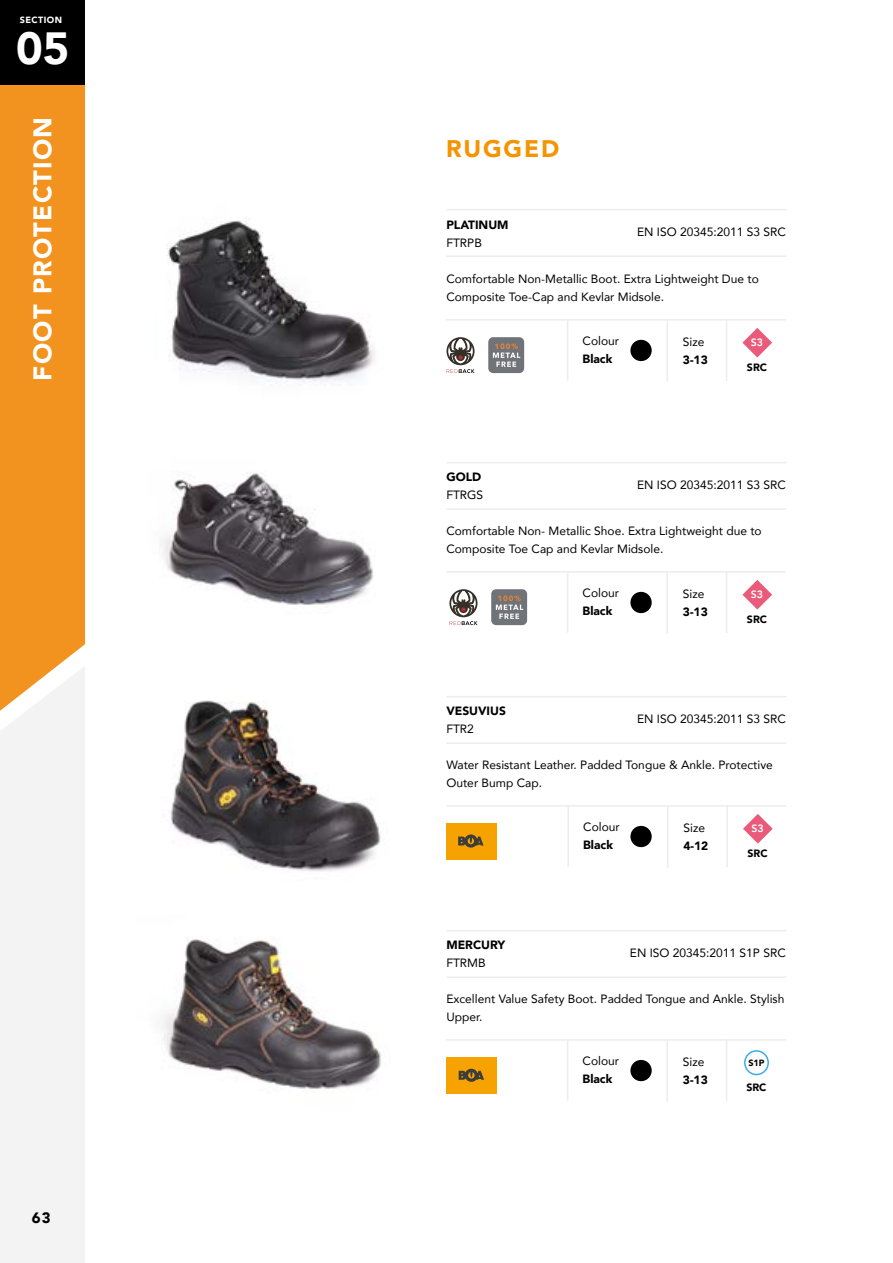
<style>
.page{position:relative;width:893px;height:1263px;background:#fff}
.page>*{position:absolute;margin:0;border:0;box-sizing:border-box;transform-origin:0 0}
.t1{font:900 45px "Avenir";color:#fff}
.t2{font:900 25.5px "Avenir";letter-spacing:.05em;color:#fff}
.t3{font:900 24px "Avenir";letter-spacing:.075em;color:#f49400}
.t4{font:900 15px "Avenir";color:#000}
.t5{font:12px/18px "Avenir";color:#000}
.t6{font:900 12px "Avenir";color:#000}
.t7{font:900 10.65px "Avenir";color:#000}
.t8{font:800 10.65px "Avenir";color:#fff}
.t9{font:900 9px "Avenir";letter-spacing:.05em;color:#fff}
.t10{font:900 9px "Avenir";color:#000}
</style>
<div class="page">
<div style="left:0;top:85px;width:85px;height:581px;background:#f2931f"></div>
<div style="left:0;top:0;width:85px;height:85px;background:#000"></div>
<div style="left:0;top:666px;width:85px;height:597px;background:#f3f3f3"></div>
<hr style="left:446px;top:255px;width:340px;height:2px;background:#ededed">
<hr style="left:447px;top:209px;width:340px;height:1px;background:#ededed">
<hr style="left:446px;top:508px;width:340px;height:2px;background:#ededed">
<hr style="left:447px;top:462px;width:340px;height:1px;background:#ededed">
<hr style="left:446px;top:742px;width:340px;height:2px;background:#ededed">
<hr style="left:447px;top:696px;width:340px;height:1px;background:#ededed">
<hr style="left:446px;top:976px;width:340px;height:2px;background:#ededed">
<hr style="left:447px;top:930px;width:340px;height:1px;background:#ededed">
<img style="left:167px;top:219px;width:207px;height:166px">
<img style="left:161px;top:473px;width:213px;height:132px">
<img style="left:170px;top:700px;width:211px;height:171px">
<img style="left:163px;top:939px;width:218px;height:150px">
<svg style="left:446px;top:337px;width:29px;height:36px"></svg>
<div style="left:488px;top:337px;width:36px;height:36px;background:#707377;border-radius:5px"></div>
<svg style="left:493px;top:343px;width:27px;height:24px"></svg>
<svg style="left:449px;top:589px;width:28px;height:36px"></svg>
<div style="left:491px;top:589px;width:36px;height:36px;background:#707377;border-radius:5px"></div>
<svg style="left:496px;top:595px;width:27px;height:24px"></svg>
<div style="left:446px;top:823px;width:50px;height:36px;background:#f6a200"></div>
<svg style="left:458px;top:834px;width:26px;height:13px"></svg>
<div style="left:446px;top:1057px;width:51px;height:36px;background:#f6a200"></div>
<svg style="left:459px;top:1069px;width:25px;height:13px"></svg>
<svg style="left:742px;top:328px;width:30px;height:29px"></svg>
<hr style="left:726px;top:319px;width:1px;height:62px;background:#ededed">
<hr style="left:666px;top:320px;width:2px;height:62px;background:#ededed">
<hr style="left:567px;top:320px;width:1px;height:61px;background:#ededed">
<hr style="left:446px;top:319px;width:340px;height:2px;background:#ededed">
<svg style="left:742px;top:580px;width:30px;height:29px"></svg>
<hr style="left:726px;top:571px;width:1px;height:62px;background:#ededed">
<hr style="left:666px;top:572px;width:2px;height:62px;background:#ededed">
<hr style="left:567px;top:572px;width:1px;height:61px;background:#ededed">
<hr style="left:446px;top:571px;width:340px;height:2px;background:#ededed">
<svg style="left:743px;top:814px;width:30px;height:29px"></svg>
<hr style="left:726px;top:805px;width:2px;height:62px;background:#ededed">
<hr style="left:667px;top:806px;width:1px;height:62px;background:#ededed">
<hr style="left:567px;top:806px;width:2px;height:61px;background:#ededed">
<hr style="left:447px;top:805px;width:339px;height:2px;background:#ededed">
<hr style="left:726px;top:1039px;width:1px;height:62px;background:#ededed">
<hr style="left:666px;top:1040px;width:2px;height:62px;background:#ededed">
<hr style="left:567px;top:1040px;width:1px;height:61px;background:#ededed">
<hr style="left:446px;top:1039px;width:340px;height:2px;background:#ededed">
<div style="left:744px;top:1050px;width:25px;height:25px;border:2px solid #3bace2;border-radius:50%"></div>
<div style="left:630px;top:340px;width:22px;height:21px;background:#000;border-radius:50%"></div>
<div style="left:630px;top:592px;width:22px;height:21px;background:#000;border-radius:50%"></div>
<div style="left:630px;top:826px;width:22px;height:21px;background:#000;border-radius:50%"></div>
<div style="left:630px;top:1060px;width:22px;height:21px;background:#000;border-radius:50%"></div>
<p class="t9" style="left:20px;top:14px;width:44px">SECTION</p>
<h1 class="t1" style="left:16px;top:19px;width:55px">05</h1>
<h2 class="t2" style="left:26px;top:380px;width:265px;rotate:-90deg">FOOT PROTECTION</h2>
<p class="t4" style="left:32px;top:1208px;width:20px">63</p>
<h3 class="t3" style="left:446px;top:133px;width:115px">RUGGED</h3>
<p class="t6" style="left:446px;top:217px;width:64px">PLATINUM</p>
<p class="t5" style="left:637px;top:223px;width:150px">EN ISO 20345:2011 S3 SRC</p>
<p class="t5" style="left:446px;top:234px;width:37px">FTRPB</p>
<p class="t5" style="left:446px;top:270px;width:314px">Comfortable Non-Metallic Boot. Extra Lightweight Due to<br>Composite Toe-Cap and Kevlar Midsole.</p>
<p class="t5" style="left:583px;top:332px;width:38px">Colour</p>
<p class="t6" style="left:583px;top:351px;width:31px">Black</p>
<p class="t5" style="left:683px;top:333px;width:23px">Size</p>
<p class="t8" style="left:751px;top:335px;width:14px">S3</p>
<p class="t6" style="left:683px;top:352px;width:26px">3-13</p>
<p class="t7" style="left:747px;top:360px;width:22px">SRC</p>
<p class="t6" style="left:446px;top:469px;width:36px">GOLD</p>
<p class="t5" style="left:637px;top:476px;width:150px">EN ISO 20345:2011 S3 SRC</p>
<p class="t5" style="left:446px;top:487px;width:38px">FTRGS</p>
<p class="t5" style="left:446px;top:523px;width:317px">Comfortable Non- Metallic Shoe. Extra Lightweight due to<br>Composite Toe Cap and Kevlar Midsole.</p>
<p class="t5" style="left:583px;top:584px;width:38px">Colour</p>
<p class="t6" style="left:583px;top:603px;width:31px">Black</p>
<p class="t5" style="left:683px;top:585px;width:23px">Size</p>
<p class="t8" style="left:751px;top:587px;width:14px">S3</p>
<p class="t6" style="left:683px;top:604px;width:26px">3-13</p>
<p class="t7" style="left:747px;top:612px;width:22px">SRC</p>
<p class="t6" style="left:446px;top:703px;width:61px">VESUVIUS</p>
<p class="t5" style="left:637px;top:710px;width:150px">EN ISO 20345:2011 S3 SRC</p>
<p class="t5" style="left:446px;top:721px;width:29px">FTR2</p>
<p class="t5" style="left:446px;top:757px;width:328px">Water Resistant Leather. Padded Tongue &amp; Ankle. Protective<br>Outer Bump Cap.</p>
<p class="t5" style="left:583px;top:818px;width:38px">Colour</p>
<p class="t6" style="left:583px;top:837px;width:31px">Black</p>
<p class="t5" style="left:683px;top:819px;width:23px">Size</p>
<p class="t8" style="left:751px;top:821px;width:14px">S3</p>
<p class="t6" style="left:683px;top:838px;width:26px">4-12</p>
<p class="t7" style="left:747px;top:846px;width:22px">SRC</p>
<p class="t6" style="left:446px;top:937px;width:60px">MERCURY</p>
<p class="t5" style="left:630px;top:944px;width:157px">EN ISO 20345:2011 S1P SRC</p>
<p class="t5" style="left:446px;top:955px;width:41px">FTRMB</p>
<p class="t5" style="left:446px;top:991px;width:339px">Excellent Value Safety Boot. Padded Tongue and Ankle. Stylish<br>Upper.</p>
<p class="t5" style="left:583px;top:1052px;width:38px">Colour</p>
<p class="t6" style="left:583px;top:1071px;width:31px">Black</p>
<p class="t5" style="left:683px;top:1053px;width:23px">Size</p>
<p class="t6" style="left:683px;top:1072px;width:26px">3-13</p>
<p class="t10" style="left:748px;top:1057px;width:18px">S1P</p>
<p class="t7" style="left:746px;top:1080px;width:22px">SRC</p>
</div>
